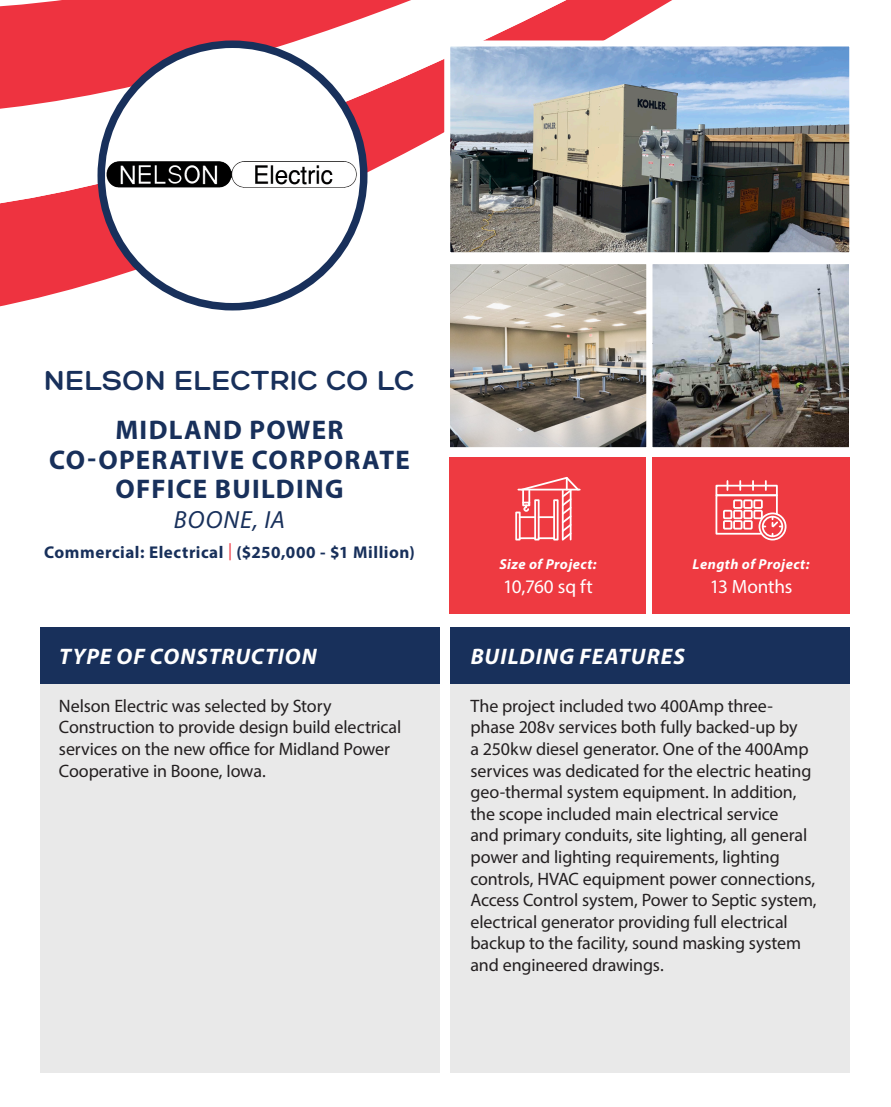
<style>
.page{position:relative;width:891px;height:1107px;background:#fff}
.page>*{position:absolute;margin:0;border:0;box-sizing:border-box;transform-origin:0 0}
.t1{font:700 30px "Hero";letter-spacing:.015em;color:#18305b}
.t2{font:700 27px/29.8px "Myriad Pro";letter-spacing:.045em;color:#18305b;text-align:center}
.t3{font:italic 24.9px "Myriad Pro";letter-spacing:.045em;color:#18305b}
.t4{font:italic 700 22.5px "Myriad Pro";letter-spacing:.04em;color:#fff}
.t5{font:19.2px "Myriad Pro";letter-spacing:-.01em;color:#fff}
.t6{font:18px/21.6px "Myriad Pro";letter-spacing:-.005em;color:#231f20}
.t7{font:700 17.1px "Myriad Pro";letter-spacing:.03em;color:#18305b}
.t8{font:italic 700 14.4px "Myriad Pro";letter-spacing:.035em;color:#fff}
.s1{font-weight:400;color:#ee3340}
</style>
<div class="page">
<div style="left:40px;top:627px;width:400px;height:446px;background:#e9e9e9"></div>
<div style="left:450px;top:627px;width:400px;height:446px;background:#e9e9e9"></div>
<svg style="left:0;top:202px;width:362px;height:101px;fill:#ee3340"></svg>
<svg style="left:0;top:0;width:672px;height:202px;fill:#ee3340"></svg>
<img style="left:451px;top:47px;width:397px;height:204px">
<div style="left:444px;top:40px;width:411px;height:218px;border:6px solid #fff"></div>
<img style="left:451px;top:265px;width:194px;height:181px">
<div style="left:444px;top:258px;width:208px;height:195px;border:6px solid #fff"></div>
<img style="left:653px;top:265px;width:195px;height:181px">
<div style="left:646px;top:258px;width:209px;height:195px;border:6px solid #fff"></div>
<div style="left:101px;top:44px;width:263px;height:263px;background:#fff;border-radius:50%"></div>
<div style="left:98px;top:40px;width:270px;height:270px;border:8px solid #18305b;border-radius:50%"></div>
<div style="left:450px;top:458px;width:196px;height:156px;background:#ee3a41"></div>
<div style="left:515px;top:512px;width:6px;height:28px;border:2px solid #fff"></div>
<hr style="left:518px;top:489px;width:62px;height:2px;background:#fff">
<svg style="left:520px;top:477px;width:61px;height:64px"></svg>
<div style="left:652px;top:458px;width:198px;height:156px;background:#ee3a41"></div>
<svg style="left:715px;top:481px;width:72px;height:60px"></svg>
<div style="left:40px;top:627px;width:400px;height:56px;background:#18305b"></div>
<div style="left:450px;top:627px;width:400px;height:56px;background:#18305b"></div>
<img style="left:98px;top:160px;width:263px;height:31px">
<p class="t1" style="left:44px;top:364px;width:372px">NELSON ELECTRIC CO LC</p>
<p class="t2" style="left:49px;top:414px;width:362px">MIDLAND POWER<br>CO-OPERATIVE CORPORATE<br>OFFICE BUILDING</p>
<p class="t3" style="left:174px;top:505px;width:113px">BOONE, IA</p>
<p class="t7" style="left:44px;top:541px;width:372px">Commercial: Electrical <span class="s1">|</span> ($250,000 - $1 Million)</p>
<p class="t8" style="left:499px;top:555px;width:99px">Size of Project:</p>
<p class="t5" style="left:503px;top:575px;width:91px">10,760 sq ft</p>
<p class="t8" style="left:693px;top:555px;width:118px">Length of Project:</p>
<p class="t5" style="left:710px;top:575px;width:84px">13 Months</p>
<p class="t4" style="left:59px;top:642px;width:259px">TYPE OF CONSTRUCTION</p>
<p class="t4" style="left:471px;top:642px;width:216px">BUILDING FEATURES</p>
<p class="t6" style="left:59px;top:695px;width:344px">Nelson Electric was selected by Story Construction to provide design build electrical services on the new office for Midland Power Cooperative in Boone, Iowa.</p>
<p class="t6" style="left:470px;top:695px;width:348px">The project included two 400Amp three&shy;phase 208v services both fully backed-up by<br>a 250kw diesel generator. One of the 400Amp services was dedicated for the electric heating geo-thermal system equipment. In addition, the scope included main electrical service<br>and primary conduits, site lighting, all general power and lighting requirements, lighting controls, HVAC equipment power connections, Access Control system, Power to Septic system, electrical generator providing full electrical backup to the facility, sound masking system and engineered drawings.</p>
</div>
